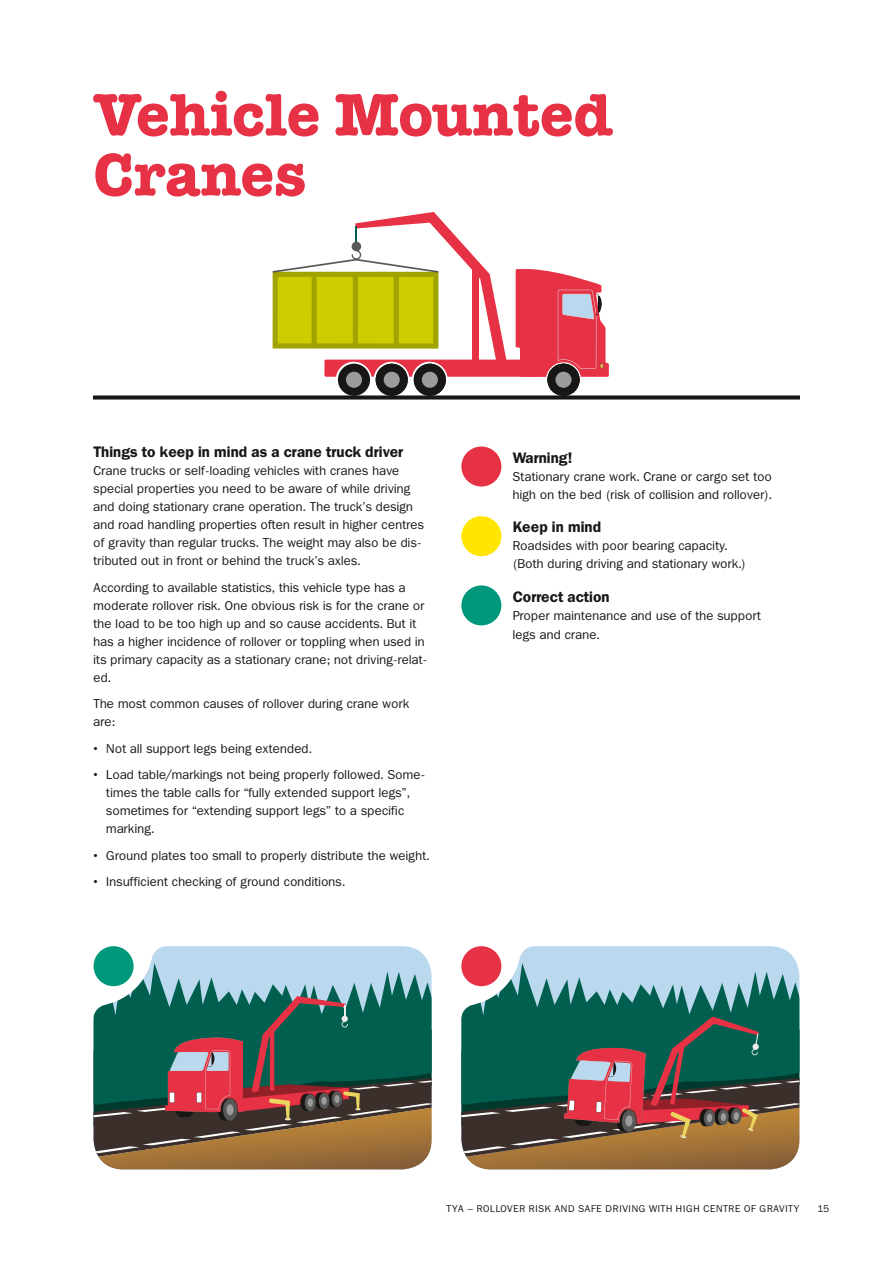
<style>
.page{position:relative;width:893px;height:1263px;background:#fff}
.page>*{position:absolute;margin:0;border:0;box-sizing:border-box;transform-origin:0 0}
.t1{font:700 60px/60px "American Typewriter Std";color:#e73144}
.t2{font:15px "Franklin ITC Demi";letter-spacing:.005em;color:#181716}
.t3{font:12.75px/18px "Franklin ITC Book";letter-spacing:.025em;color:#181716}
.t4{font:9.75px "Franklin ITC Book";letter-spacing:.075em;color:#181716}
</style>
<div class="page">
<svg style="left:519px;top:946px;width:278px;height:17px;background:#bcd9ee"></svg>
<svg style="left:479px;top:963px;width:320px;height:41px;background:#82b4be"></svg>
<div style="left:402px;top:887px;width:119px;height:119px;background:#fff;border-radius:50%"></div>
<svg style="left:151px;top:946px;width:278px;height:17px;background:#bcd9ee"></svg>
<svg style="left:127px;top:963px;width:305px;height:33px;background:#9ac3d3"></svg>
<div style="left:34px;top:887px;width:119px;height:119px;background:#fff;border-radius:50%"></div>
<div style="left:461px;top:446px;width:40px;height:40px;background:#e73144;border-radius:50%"></div>
<div style="left:461px;top:516px;width:40px;height:40px;background:#ffe500;border-radius:50%"></div>
<div style="left:461px;top:585px;width:40px;height:40px;background:#00987a;border-radius:50%"></div>
<svg style="left:94px;top:395px;width:705px;height:4px;background:#31302f"></svg>
<div style="left:414px;top:364px;width:32px;height:32px;background:#181716;border-radius:50%"></div>
<div style="left:422px;top:372px;width:16px;height:16px;background:#9c9c9d;border-radius:50%"></div>
<div style="left:376px;top:364px;width:32px;height:32px;background:#181716;border-radius:50%"></div>
<div style="left:384px;top:372px;width:16px;height:16px;background:#9c9c9d;border-radius:50%"></div>
<div style="left:338px;top:364px;width:32px;height:32px;background:#181716;border-radius:50%"></div>
<div style="left:346px;top:372px;width:16px;height:16px;background:#9c9c9d;border-radius:50%"></div>
<div style="left:547px;top:364px;width:33px;height:32px;background:#181716;border-radius:50%"></div>
<div style="left:555px;top:372px;width:17px;height:16px;background:#9c9c9d;border-radius:50%"></div>
<svg style="left:273px;top:212px;width:336px;height:165px"></svg>
<div style="left:94px;top:946px;width:40px;height:40px;background:#00987a;border-radius:50%"></div>
<div style="left:461px;top:946px;width:40px;height:40px;background:#e73144;border-radius:50%"></div>
<svg style="left:151px;top:946px;width:15px;height:14px"></svg>
<svg style="left:519px;top:946px;width:15px;height:14px"></svg>
<svg style="left:93px;top:996px;width:339px;height:173px;background:#515d4b"></svg>
<svg style="left:461px;top:1004px;width:338px;height:165px;background:#515d4b"></svg>
<h1 class="t1" style="left:94px;top:85px;width:520px">Vehicle Mounted<br>Cranes</h1>
<p class="t2" style="left:94px;top:443px;width:311px">Things to keep in mind as a crane truck driver</p>
<p class="t3" style="left:94px;top:462px;width:332px">Crane trucks or self-loading vehicles with cranes have special properties you need to be aware of while driving and doing stationary crane operation. The truck’s design and road handling properties often result in higher centres of gravity than regular trucks. The weight may also be dis&shy;tributed out in front or behind the truck’s axles.</p>
<p class="t3" style="left:94px;top:578px;width:335px">According to available statistics, this vehicle type has a moderate rollover risk. One obvious risk is for the crane or the load to be too high up and so cause accidents. But it has a higher incidence of rollover or toppling when used in its primary capacity as a stationary crane; not driving-relat&shy;ed.</p>
<p class="t3" style="left:94px;top:695px;width:317px">The most common causes of rollover during crane work are:</p>
<p class="t3" style="left:94px;top:739px;width:220px">• Not all support legs being extended.</p>
<p class="t3" style="left:106px;top:766px;width:320px;text-indent:-13px">• Load table/markings not being properly followed. Some&shy;times the table calls for “fully extended support legs”, sometimes for “extending support legs” to a specific marking.</p>
<p class="t3" style="left:94px;top:846px;width:337px">• Ground plates too small to properly distribute the weight.</p>
<p class="t3" style="left:94px;top:873px;width:253px">• Insufficient checking of ground conditions.</p>
<p class="t2" style="left:513px;top:449px;width:60px">Warning!</p>
<p class="t3" style="left:513px;top:468px;width:261px">Stationary crane work. Crane or cargo set too high on the bed (risk of collision and rollover).</p>
<p class="t2" style="left:513px;top:519px;width:90px">Keep in mind</p>
<p class="t3" style="left:513px;top:537px;width:234px">Roadsides with poor bearing capacity. (Both during driving and stationary work.)</p>
<p class="t2" style="left:513px;top:589px;width:98px">Correct action</p>
<p class="t3" style="left:513px;top:607px;width:249px">Proper maintenance and use of the support legs and crane.</p>
<p class="t4" style="left:446px;top:1203px;width:354px">TYA – ROLLOVER RISK AND SAFE DRIVING WITH HIGH CENTRE OF GRAVITY</p>
<p class="t4" style="left:817px;top:1203px;width:13px">15</p>
</div>
